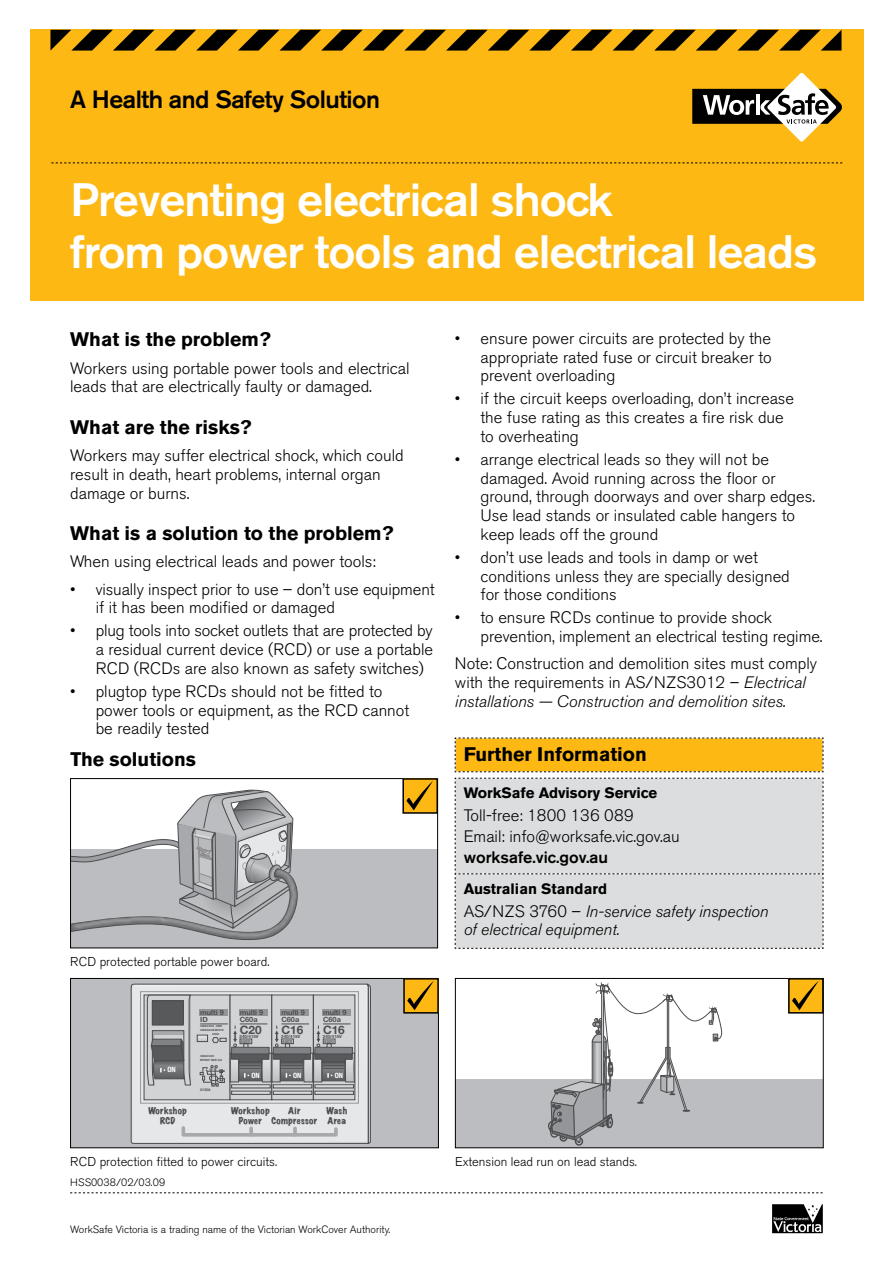
<style>
.page{position:relative;width:893px;height:1263px;background:#fff}
.page>*{position:absolute;margin:0;border:0;box-sizing:border-box;transform-origin:0 0}
.t1{font:500 46.5px/52.1px "Akzidenz Grotesk BE";letter-spacing:-.02em;color:#fff}
.t2{font:500 24.75px "Akzidenz Grotesk BE";letter-spacing:-.02em;color:#000}
.t3{font:700 19.5px "Akzidenz Grotesk BE";color:#000}
.t4{font:300 16.5px/18.8px "Akzidenz Grotesk BE";color:#000}
.t5{font:italic 300 16.5px/18.8px "Akzidenz Grotesk BE";color:#000}
.t6{font:500 16.5px "Akzidenz Grotesk BE";color:#000}
.t7{font:700 15px "Akzidenz Grotesk BE";color:#000}
.t8{font:300 12.75px "Akzidenz Grotesk BE";color:#000}
.t9{font:700 11.55px "Helvetica Neue";color:#4d4d4f}
.t10{font:300 10.65px "Akzidenz Grotesk BE";color:#000}
.t11{font:300 10.5px "Akzidenz Grotesk BE";color:#000}
.t12{font:expanded 8.7px/10.4px "Marker Felt";letter-spacing:.035em;color:#4d4d4f;text-align:center}
.t13{font:700 7.2px "Helvetica Neue";color:#4d4d4f}
.t14{font:700 condensed 7.2px "Helvetica Neue";color:#fff}
.t15{font:700 4.35px/4.9px "Helvetica Neue";color:#4d4d4f}
.t16{font:700 3.6px "Helvetica Neue";color:#4d4d4f}
.t17{font:700 2.85px/4.3px "Helvetica Neue";color:#4d4d4f}
.s1{font-style:italic}
.s2{font-style:normal}
</style>
<div class="page">
<svg style="left:70px;top:1192px;width:753px;height:1px"></svg>
<svg style="left:772px;top:1204px;width:51px;height:29px"></svg>
<div style="left:30px;top:30px;width:833px;height:271px;background:#fdb813"></div>
<svg style="left:50px;top:30px;width:791px;height:21px"></svg>
<svg style="left:51px;top:163px;width:791px;height:1px"></svg>
<svg style="left:692px;top:73px;width:150px;height:69px"></svg>
<hr style="left:756px;top:94px;width:4px;height:21px;background:#fff">
<div style="left:455px;top:738px;width:369px;height:34px;background:#fdb813"></div>
<div style="left:455px;top:778px;width:369px;height:171px;background:#dcddde"></div>
<div style="left:71px;top:849px;width:367px;height:99px;background:#bcbdc0"></div>
<svg style="left:182px;top:789px;width:110px;height:28px"></svg>
<img style="left:72px;top:817px;width:226px;height:123px">
<div style="left:70px;top:778px;width:368px;height:170px;border:1px solid #000"></div>
<div style="left:403px;top:779px;width:34px;height:34px;background:#fdb813"></div>
<svg style="left:406px;top:781px;width:27px;height:29px"></svg>
<div style="left:402px;top:778px;width:36px;height:36px;border:2px solid #000"></div>
<div style="left:455px;top:1079px;width:368px;height:69px;background:#bcbdc0"></div>
<div style="left:575px;top:1137px;width:8px;height:9px;border:2px solid #4d4d4f;border-radius:50%"></div>
<svg style="left:548px;top:982px;width:174px;height:162px"></svg>
<div style="left:455px;top:978px;width:369px;height:170px;border:1px solid #000"></div>
<div style="left:71px;top:978px;width:367px;height:170px;background:#bcbdc0"></div>
<svg style="left:130px;top:983px;width:241px;height:161px"></svg>
<div style="left:70px;top:978px;width:369px;height:170px;border:1px solid #000"></div>
<div style="left:789px;top:979px;width:34px;height:34px;background:#fdb813"></div>
<svg style="left:792px;top:981px;width:27px;height:29px"></svg>
<div style="left:788px;top:978px;width:36px;height:35px;border:2px solid #000"></div>
<div style="left:404px;top:979px;width:34px;height:34px;background:#fdb813"></div>
<svg style="left:407px;top:981px;width:27px;height:29px"></svg>
<div style="left:403px;top:978px;width:36px;height:35px;border:2px solid #000"></div>
<h2 class="t2" style="left:70px;top:84px;width:311px">A Health and Safety Solution</h2>
<h1 class="t1" style="left:70px;top:173px;width:749px">Preventing electrical shock<br>from power tools and electrical leads</h1>
<p class="t3" style="left:70px;top:328px;width:202px">What is the problem?</p>
<p class="t4" style="left:70px;top:359px;width:341px">Workers using portable power tools and electrical leads that are electrically faulty or damaged.</p>
<p class="t3" style="left:70px;top:416px;width:183px">What are the risks?</p>
<p class="t4" style="left:70px;top:446px;width:335px">Workers may suffer electrical shock, which could result in death, heart problems, internal organ damage or burns.</p>
<p class="t3" style="left:70px;top:522px;width:325px">What is a solution to the problem?</p>
<p class="t4" style="left:70px;top:553px;width:307px">When using electrical leads and power tools:</p>
<p class="t4" style="left:96px;top:580px;width:340px;text-indent:-26px">• visually inspect prior to use – don’t use equipment if it has been modified or damaged</p>
<p class="t4" style="left:96px;top:622px;width:339px;text-align:justify;text-indent:-26px">• plug tools into socket outlets that are protected by a residual current device (RCD) or use a portable RCD (RCDs are also known as safety switches)</p>
<p class="t4" style="left:96px;top:682px;width:315px;text-indent:-26px">• plugtop type RCDs should not be fitted to power tools or equipment, as the RCD cannot be readily tested</p>
<p class="t3" style="left:71px;top:748px;width:127px">The solutions</p>
<p class="t8" style="left:70px;top:954px;width:201px">RCD protected portable power board.</p>
<p class="t13" style="left:200px;top:1008px;width:25px">multi 9</p>
<p class="t17" style="left:200px;top:1024px;width:24px">438AC945 4956</p>
<p class="t17" style="left:212px;top:1032px;width:8px">438A</p>
<p class="t17" style="left:200px;top:1054px;width:24px">438AC945<br>ERHDF SDE GA</p>
<p class="t13" style="left:200px;top:1015px;width:9px">ID</p>
<p class="t17" style="left:200px;top:1027px;width:25px">4385GD4ASD970</p>
<p class="t13" style="left:240px;top:1008px;width:25px">multi 9</p>
<p class="t15" style="left:240px;top:1034px;width:21px">240/415V<br>4500</p>
<p class="t13" style="left:240px;top:1015px;width:19px">C60a</p>
<p class="t9" style="left:240px;top:1023px;width:23px">C20</p>
<p class="t13" style="left:281px;top:1008px;width:25px">multi 9</p>
<p class="t15" style="left:281px;top:1034px;width:21px">240/415V<br>4500</p>
<p class="t13" style="left:281px;top:1015px;width:19px">C60a</p>
<p class="t9" style="left:281px;top:1023px;width:23px">C16</p>
<p class="t13" style="left:323px;top:1008px;width:25px">multi 9</p>
<p class="t15" style="left:323px;top:1034px;width:21px">240/415V<br>4500</p>
<p class="t13" style="left:323px;top:1015px;width:19px">C60a</p>
<p class="t9" style="left:323px;top:1023px;width:23px">C16</p>
<p class="t14" style="left:168px;top:1065px;width:10px">ON</p>
<p class="t14" style="left:251px;top:1071px;width:10px">ON</p>
<p class="t14" style="left:293px;top:1071px;width:10px">ON</p>
<p class="t14" style="left:335px;top:1071px;width:10px">ON</p>
<p class="t16" style="left:200px;top:1087px;width:12px">2135A</p>
<p class="t12" style="left:148px;top:1105px;width:40px">Workshop<br>RCD</p>
<p class="t12" style="left:271px;top:1105px;width:47px">Air<br>Compressor</p>
<p class="t12" style="left:326px;top:1105px;width:22px;text-align:left">Wash<br>Area</p>
<p class="t12" style="left:231px;top:1105px;width:40px">Workshop<br>Power</p>
<p class="t4" style="left:480px;top:329px;width:293px;text-align:justify;text-indent:-26px">• ensure power circuits are protected by the appropriate rated fuse or circuit breaker to prevent overloading</p>
<p class="t4" style="left:480px;top:390px;width:315px;text-indent:-26px">• if the circuit keeps overloading, don’t increase the fuse rating as this creates a fire risk due to overheating</p>
<p class="t4" style="left:480px;top:450px;width:336px;text-indent:-26px">• arrange electrical leads so they will not be damaged. Avoid running across the floor or ground, through doorways and over sharp edges.<br>Use lead stands or insulated cable hangers to keep leads off the ground</p>
<p class="t4" style="left:480px;top:548px;width:311px;text-indent:-26px">• don’t use leads and tools in damp or wet conditions unless they are specially designed for those conditions</p>
<p class="t4" style="left:480px;top:609px;width:344px;text-indent:-26px">• to ensure RCDs continue to provide shock prevention, implement an electrical testing regime.</p>
<p class="t4" style="left:455px;top:655px;width:364px">Note: Construction and demolition sites must comply with the requirements in AS/NZS3012 – <span class="s1">Electrical installations — Construction and demolition sites</span>.</p>
<p class="t3" style="left:464px;top:743px;width:185px">Further Information</p>
<p class="t7" style="left:464px;top:784px;width:195px">WorkSafe Advisory Service</p>
<p class="t4" style="left:464px;top:805px;width:217px;line-height:20.9px">Toll-free: 1800 136 089<br>Email: info@worksafe.vic.gov.au</p>
<p class="t6" style="left:464px;top:847px;width:146px">worksafe.vic.gov.au</p>
<p class="t7" style="left:464px;top:880px;width:145px">Australian Standard</p>
<p class="t5" style="left:464px;top:902px;width:306px"><span class="s2">AS/NZS 3760 –</span> In-service safety inspection of electrical equipment.</p>
<p class="t8" style="left:70px;top:1154px;width:209px">RCD protection fitted to power circuits.</p>
<p class="t8" style="left:455px;top:1154px;width:183px">Extension lead run on lead stands.</p>
<p class="t10" style="left:70px;top:1176px;width:97px">HSS0038/02/03.09</p>
<p class="t11" style="left:70px;top:1224px;width:322px">WorkSafe Victoria is a trading name of the Victorian WorkCover Authority.</p>
</div>
